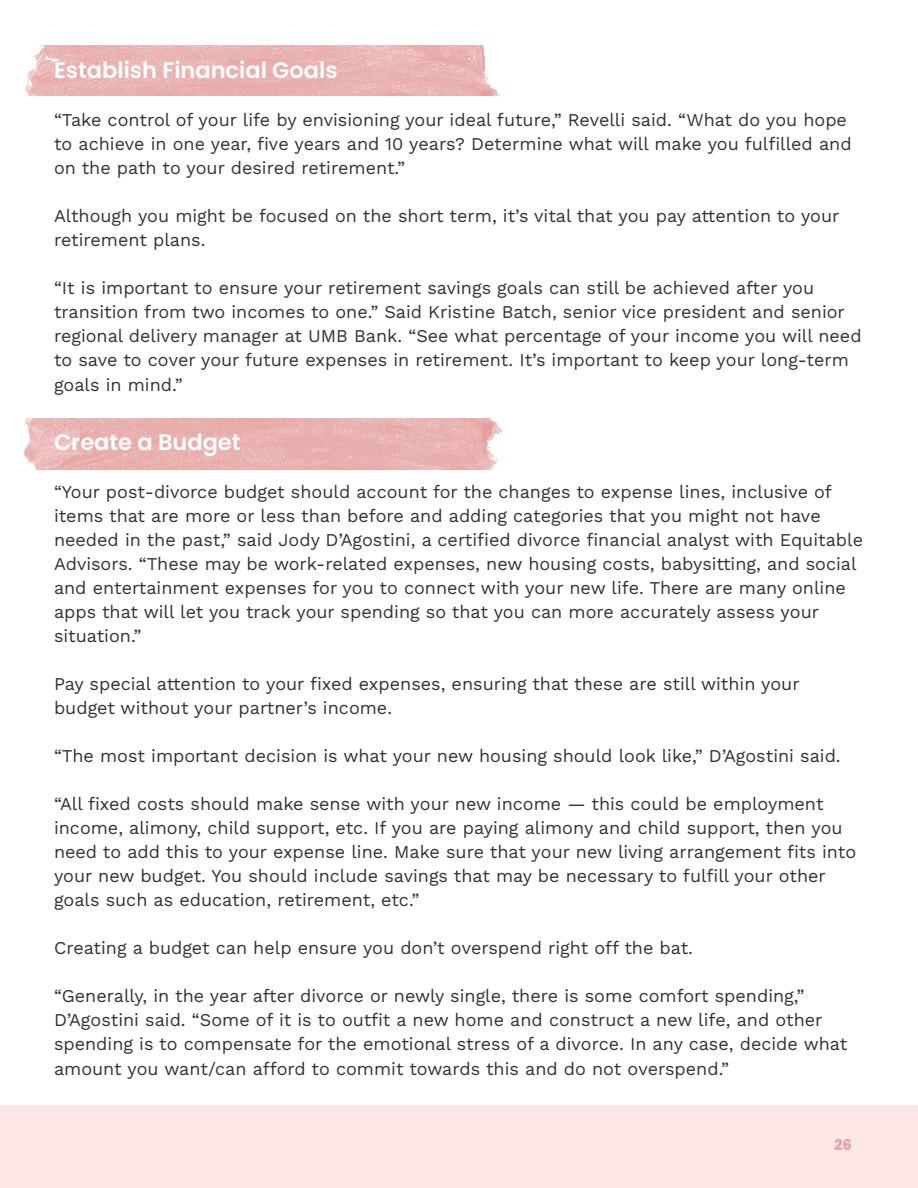
<style>
.page{position:relative;width:918px;height:1188px;background:#fff}
.page>*{position:absolute;margin:0;border:0;box-sizing:border-box;transform-origin:0 0}
.t1{font:600 22.5px "Poppins";color:#fff}
.t2{font:18px/24px "Work Sans";color:#333}
.t3{font:800 15px "Poppins";color:#e4a5a6}
</style>
<div class="page">
<div style="left:0;top:1106px;width:918px;height:82px;background:#fde8e7"></div>
<img style="left:25px;top:45px;width:477px;height:51px">
<img style="left:23px;top:418px;width:480px;height:51px">
<p class="t1" style="left:54px;top:57px;width:285px">Establish Financial Goals</p>
<p class="t2" style="left:54px;top:108px;width:799px">“Take control of your life by envisioning your ideal future,” Revelli said. “What do you hope to achieve in one year, five years and 10 years? Determine what will make you fulfilled and on the path to your desired retirement.”</p>
<p class="t2" style="left:54px;top:204px;width:787px">Although you might be focused on the short term, it’s vital that you pay attention to your retirement plans.</p>
<p class="t2" style="left:54px;top:275px;width:809px">“It is important to ensure your retirement savings goals can still be achieved after you transition from two incomes to one.” Said Kristine Batch, senior vice president and senior regional delivery manager at UMB Bank. “See what percentage of your income you will need to save to cover your future expenses in retirement. It’s important to keep your long-term goals in mind.”</p>
<p class="t1" style="left:54px;top:429px;width:188px">Create a Budget</p>
<p class="t2" style="left:54px;top:480px;width:811px">“Your post-divorce budget should account for the changes to expense lines, inclusive of items that are more or less than before and adding categories that you might not have needed in the past,” said Jody D’Agostini, a certified divorce financial analyst with Equitable Advisors. “These may be work-related expenses, new housing costs, babysitting, and social and entertainment expenses for you to connect with your new life. There are many online apps that will let you track your spending so that you can more accurately assess your situation.”</p>
<p class="t2" style="left:54px;top:671px;width:747px">Pay special attention to your fixed expenses, ensuring that these are still within your budget without your partner’s income.</p>
<p class="t2" style="left:54px;top:743px;width:788px">“The most important decision is what your new housing should look like,” D’Agostini said.</p>
<p class="t2" style="left:54px;top:791px;width:804px">“All fixed costs should make sense with your new income — this could be employment income, alimony, child support, etc. If you are paying alimony and child support, then you need to add this to your expense line. Make sure that your new living arrangement fits into your new budget. You should include savings that may be necessary to fulfill your other goals such as education, retirement, etc.”</p>
<p class="t2" style="left:54px;top:935px;width:641px">Creating a budget can help ensure you don’t overspend right off the bat.</p>
<p class="t2" style="left:54px;top:983px;width:795px">“Generally, in the year after divorce or newly single, there is some comfort spending,” D’Agostini said. “Some of it is to outfit a new home and construct a new life, and other spending is to compensate for the emotional stress of a divorce. In any case, decide what amount you want/can afford to commit towards this and do not overspend.”</p>
<p class="t3" style="left:834px;top:1136px;width:20px">26</p>
</div>
